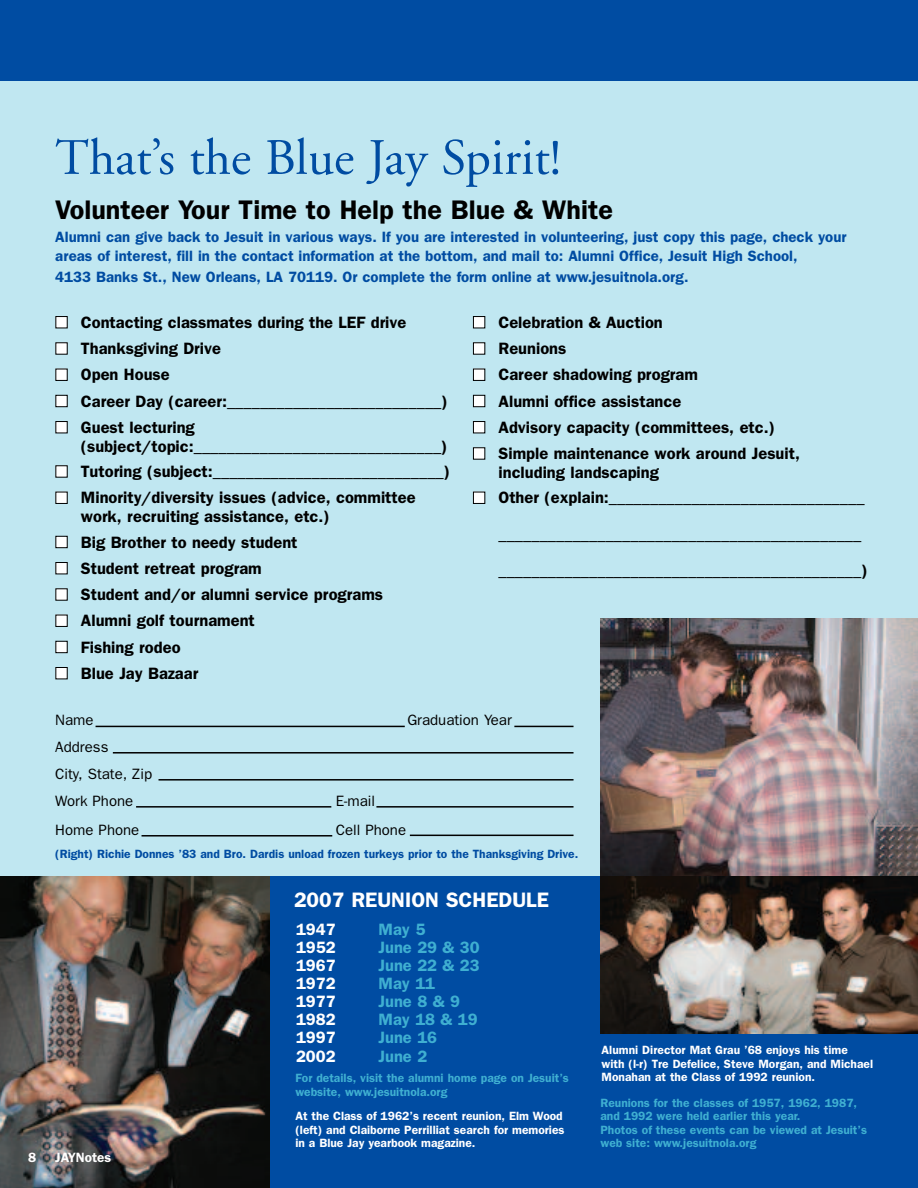
<style>
.page{position:relative;width:918px;height:1188px;background:#fff}
.page>*{position:absolute;margin:0;border:0;box-sizing:border-box;transform-origin:0 0}
.t1{font:51px "Adobe Garamond";color:#004ca2}
.t2{font:600 27px "Franklin Gothic";color:#000}
.t3{font:600 21px "Franklin Gothic";color:#fff}
.t4{font:600 16.5px/18.8px "Franklin Gothic";color:#000}
.t5{font:600 16.5px "Franklin Gothic";color:#3fafd1}
.t6{font:600 16.5px "Franklin Gothic";color:#fff}
.t7{font:600 15px/20px "Franklin Gothic";color:#004ca2}
.t8{font:15px/27px "Franklin Gothic";color:#000}
.t9{font:600 13.5px "Franklin Gothic";color:#fff}
.t10{font:600 12px/13.5px "Franklin Gothic";color:#fff}
.t11{font:600 12px/13.5px "Franklin Gothic";color:#3fafd1}
.t12{font:600 12px "Franklin Gothic";color:#004ca2}
.s1{color:#fff}
</style>
<div class="page">
<div style="left:0;top:80px;width:918px;height:806px;background:#c0e7f1"></div>
<hr style="left:96px;top:726px;width:309px;height:1px;background:#000">
<hr style="left:136px;top:806px;width:195px;height:2px;background:#000">
<hr style="left:142px;top:835px;width:190px;height:2px;background:#000">
<hr style="left:376px;top:806px;width:198px;height:2px;background:#000">
<hr style="left:410px;top:835px;width:164px;height:1px;background:#000">
<hr style="left:514px;top:726px;width:60px;height:1px;background:#000">
<hr style="left:113px;top:752px;width:461px;height:2px;background:#000">
<hr style="left:159px;top:779px;width:415px;height:2px;background:#000">
<img style="left:601px;top:618px;width:317px;height:258px">
<div style="left:0;top:876px;width:918px;height:312px;background:#004ca2"></div>
<div style="left:0;top:0;width:918px;height:81px;background:#004ca2"></div>
<img style="left:0;top:876px;width:270px;height:312px">
<img style="left:601px;top:876px;width:317px;height:158px">
<h1 class="t1" style="left:55px;top:137px;width:507px">That’s the Blue Jay Spirit!</h1>
<h2 class="t2" style="left:55px;top:194px;width:559px">Volunteer Your Time to Help the Blue &amp; White</h2>
<p class="t7" style="left:55px;top:227px;width:793px">Alumni can give back to Jesuit in various ways. If you are interested in volunteering, just copy this page, check your areas of interest, fill in the contact information at the bottom, and mail to: Alumni Office, Jesuit High School,<br>4133 Banks St., New Orleans, LA 70119. Or complete the form online at www.jesuitnola.org.</p>
<p class="t4" style="left:55px;top:313px;width:353px"><span class="s1">■</span> Contacting classmates during the LEF drive</p>
<p class="t4" style="left:55px;top:339px;width:167px"><span class="s1">■</span> Thanksgiving Drive</p>
<p class="t4" style="left:55px;top:365px;width:116px"><span class="s1">■</span> Open House</p>
<p class="t4" style="left:55px;top:392px;width:394px"><span class="s1">■</span> Career Day (career:__________________________)</p>
<p class="t4" style="left:81px;top:418px;width:368px;text-indent:-26px"><span class="s1">■</span> Guest lecturing (subject/topic:______________________________)</p>
<p class="t4" style="left:55px;top:462px;width:396px"><span class="s1">■</span> Tutoring (subject:____________________________)</p>
<p class="t4" style="left:81px;top:488px;width:336px;text-indent:-26px"><span class="s1">■</span> Minority/diversity issues (advice, committee work, recruiting assistance, etc.)</p>
<p class="t4" style="left:55px;top:533px;width:244px"><span class="s1">■</span> Big Brother to needy student</p>
<p class="t4" style="left:55px;top:559px;width:208px"><span class="s1">■</span> Student retreat program</p>
<p class="t4" style="left:55px;top:585px;width:329px"><span class="s1">■</span> Student and/or alumni service programs</p>
<p class="t4" style="left:55px;top:611px;width:201px"><span class="s1">■</span> Alumni golf tournament</p>
<p class="t4" style="left:55px;top:638px;width:127px"><span class="s1">■</span> Fishing rodeo</p>
<p class="t4" style="left:55px;top:664px;width:145px"><span class="s1">■</span> Blue Jay Bazaar</p>
<p class="t4" style="left:473px;top:313px;width:191px"><span class="s1">■</span> Celebration &amp; Auction</p>
<p class="t4" style="left:473px;top:339px;width:95px"><span class="s1">■</span> Reunions</p>
<p class="t4" style="left:473px;top:365px;width:227px"><span class="s1">■</span> Career shadowing program</p>
<p class="t4" style="left:473px;top:392px;width:210px"><span class="s1">■</span> Alumni office assistance</p>
<p class="t4" style="left:473px;top:418px;width:304px"><span class="s1">■</span> Advisory capacity (committees, etc.)</p>
<p class="t4" style="left:498px;top:444px;width:303px;text-indent:-26px"><span class="s1">■</span> Simple maintenance work around Jesuit, including landscaping</p>
<p class="t4" style="left:473px;top:488px;width:393px"><span class="s1">■</span> Other (explain:_______________________________</p>
<p class="t4" style="left:498px;top:516px;width:371px;line-height:36px">____________________________________________ ____________________________________________)</p>
<p class="t8" style="left:55px;top:706px;width:40px">Name</p>
<p class="t8" style="left:407px;top:706px;width:106px">Graduation Year</p>
<p class="t8" style="left:55px;top:733px;width:98px">Address<br>City, State, Zip<br>Work Phone</p>
<p class="t8" style="left:336px;top:787px;width:41px">E-mail</p>
<p class="t8" style="left:55px;top:816px;width:86px">Home Phone</p>
<p class="t8" style="left:336px;top:816px;width:72px">Cell Phone</p>
<p class="t12" style="left:55px;top:846px;width:525px">(Right) Richie Donnes ’83 and Bro. Dardis unload frozen turkeys prior to the Thanksgiving Drive.</p>
<p class="t3" style="left:294px;top:887px;width:256px">2007 REUNION SCHEDULE</p>
<p class="t6" style="left:296px;top:919px;width:41px">1947</p>
<p class="t5" style="left:379px;top:919px;width:48px">May 5</p>
<p class="t6" style="left:296px;top:937px;width:41px">1952</p>
<p class="t5" style="left:379px;top:937px;width:103px">June 29 &amp; 30</p>
<p class="t6" style="left:296px;top:955px;width:41px">1967</p>
<p class="t5" style="left:379px;top:955px;width:103px">June 22 &amp; 23</p>
<p class="t6" style="left:296px;top:973px;width:41px">1972</p>
<p class="t5" style="left:379px;top:973px;width:58px">May 11</p>
<p class="t6" style="left:296px;top:991px;width:41px">1977</p>
<p class="t5" style="left:379px;top:991px;width:83px">June 8 &amp; 9</p>
<p class="t6" style="left:296px;top:1009px;width:41px">1982</p>
<p class="t5" style="left:379px;top:1009px;width:101px">May 18 &amp; 19</p>
<p class="t6" style="left:296px;top:1027px;width:41px">1997</p>
<p class="t5" style="left:379px;top:1027px;width:60px">June 16</p>
<p class="t6" style="left:296px;top:1046px;width:41px">2002</p>
<p class="t5" style="left:379px;top:1046px;width:50px">June 2</p>
<p class="t10" style="left:602px;top:1043px;width:273px">Alumni Director Mat Grau ’68 enjoys his time with (l-r) Tre Defelice, Steve Morgan, and Michael</p>
<p class="t9" style="left:28px;top:1149px;width:10px">8</p>
<p class="t9" style="left:55px;top:1150px;width:58px">JAYNotes</p>
<p class="t11" style="left:295px;top:1071px;width:275px">For details, visit the alumni home page on Jesuit’s</p>
<p class="t10" style="left:602px;top:1070px;width:215px">Monahan at the Class of 1992 reunion.</p>
<p class="t11" style="left:295px;top:1085px;width:154px">website, www.jesuitnola.org</p>
<p class="t11" style="left:600px;top:1096px;width:268px">Reunions for the classes of 1957, 1962, 1987, and 1992 were held earlier this year.<br>Photos of these events can be viewed at Jesuit’s web site: www.jesuitnola.org</p>
<p class="t10" style="left:295px;top:1109px;width:271px">At the Class of 1962’s recent reunion, Elm Wood (left) and Claiborne Perrilliat search for memories in a Blue Jay yearbook magazine.</p>
<p class="t10" style="left:296px;top:1129px;width:269px">At the Class of 1962’s recent reunion, Elm Wood</p>
</div>
